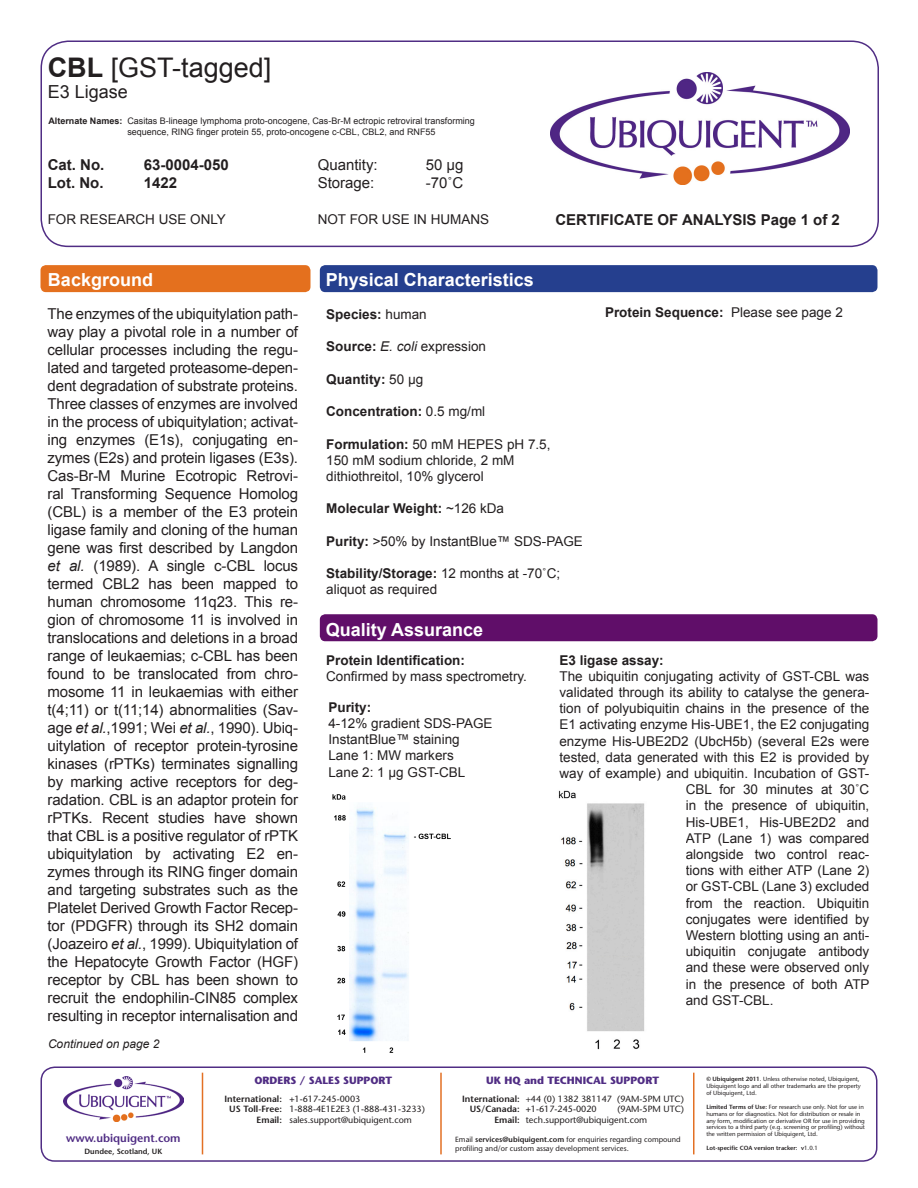
<style>
.page{position:relative;width:918px;height:1188px;background:#fff}
.page>*{position:absolute;margin:0;border:0;box-sizing:border-box;transform-origin:0 0}
.t1{font:27px "Arial";color:#231f20}
.t2{font:700 18px "Arial";color:#fff}
.t3{font:18px "Arial";color:#231f20}
.t4{font:15px/18px "Arial";letter-spacing:-.01em;color:#231f20;text-align:justify}
.t5{font:700 15px "Arial";color:#231f20}
.t6{font:13.5px/16.2px "Arial";color:#231f20}
.t7{font:700 13.5px "Arial";color:#231f20}
.t8{font:italic 12px "Arial";color:#231f20}
.t9{font:600 11.4px "Stone Sans";color:#502d84}
.t10{font:700 10.5px "Stone Sans";color:#502d84}
.t11{font:9px/10.8px "Stone Sans";color:#231f20}
.t12{font:9px/10.8px "Arial";color:#231f20}
.t13{font:600 9px "Stone Sans";color:#231f20}
.t14{font:7.5px/9px "Stone Sans";color:#231f20}
.t15{font:600 7.5px "Stone Sans";color:#231f20}
.t16{font:6px/6.9px "Stone Sans";color:#231f20}
.t17{font:600 6px "Stone Sans";color:#231f20}
.s1{font-weight:700}
.s2{font-style:italic}
.s3{font-weight:400}
.s4{font-weight:600}
</style>
<div class="page">
<div style="left:40px;top:40px;width:839px;height:207px;border:2px solid #502d84;border-radius:27px"></div>
<img style="left:550px;top:73px;width:299px;height:112px">
<div style="left:40px;top:1066px;width:838px;height:96px;border:2px solid #502d84;border-radius:14px"></div>
<hr style="left:202px;top:1073px;width:1px;height:81px;background:#e37024">
<hr style="left:440px;top:1073px;width:2px;height:81px;background:#e37024">
<hr style="left:693px;top:1073px;width:1px;height:81px;background:#e37024">
<img style="left:64px;top:1077px;width:120px;height:44px">
<div style="left:40px;top:265px;width:270px;height:27px;background:#e4701e;border-radius:5px"></div>
<div style="left:320px;top:265px;width:557px;height:27px;background:#253f8e;border-radius:5px"></div>
<div style="left:320px;top:614px;width:557px;height:27px;background:#600e69;border-radius:5px"></div>
<img style="left:332px;top:794px;width:119px;height:259px">
<img style="left:558px;top:790px;width:87px;height:260px">
<p class="t1" style="left:48px;top:49px;width:225px"><span class="s1">CBL</span> [GST-tagged]</p>
<p class="t3" style="left:48px;top:80px;width:82px">E3 Ligase</p>
<p class="t12" style="left:127px;top:116px;width:349px;text-indent:-79px"><span class="s1">Alternate Names:</span> Casitas B-lineage lymphoma proto-oncogene, Cas-Br-M ectropic retroviral transforming sequence, RING finger protein 55, proto-oncogene c-CBL, CBL2, and RNF55</p>
<p class="t5" style="left:48px;top:155px;width:58px">Cat. No.</p>
<p class="t5" style="left:144px;top:155px;width:87px">63-0004-050</p>
<p class="t4" style="left:318px;top:156px;width:62px">Quantity:</p>
<p class="t4" style="left:426px;top:156px;width:39px">50 µg</p>
<p class="t5" style="left:48px;top:173px;width:57px">Lot. No.</p>
<p class="t5" style="left:144px;top:173px;width:35px">1422</p>
<p class="t4" style="left:318px;top:174px;width:58px">Storage:</p>
<p class="t4" style="left:426px;top:174px;width:39px">-70˚C</p>
<p class="t6" style="left:48px;top:212px;width:180px">FOR RESEARCH USE ONLY</p>
<p class="t6" style="left:318px;top:212px;width:173px">NOT FOR USE IN HUMANS</p>
<p class="t2" style="left:48px;top:268px;width:107px">Background</p>
<p class="t2" style="left:326px;top:268px;width:210px">Physical Characteristics</p>
<p class="t5" style="left:555px;top:210px;width:286px">CERTIFICATE OF ANALYSIS Page 1 of 2</p>
<p class="t4" style="left:48px;top:305px;width:252px">The enzymes of the ubiquitylation path&shy;way play a pivotal role in a number of cellular processes including the regu&shy;lated and targeted proteasome-depen&shy;dent degradation of substrate proteins.<br>Three classes of enzymes are involved in the process of ubiquitylation; activat&shy;ing enzymes (E1s), conjugating en&shy;zymes (E2s) and protein ligases (E3s).<br>Cas-Br-M Murine Ecotropic Retrovi&shy;ral Transforming Sequence Homolog (CBL) is a member of the E3 protein ligase family and cloning of the human gene was first described by Langdon <span class="s2">et al.</span> (1989). A single c-CBL locus termed CBL2 has been mapped to human chromosome 11q23. This re&shy;gion of chromosome 11 is involved in translocations and deletions in a broad range of leukaemias; c-CBL has been found to be translocated from chro&shy;mosome 11 in leukaemias with either t(4;11) or t(11;14) abnormalities (Sav&shy;age <span class="s2">et al.</span>,1991; Wei <span class="s2">et al.</span>, 1990). Ubiq&shy;uitylation of receptor protein-tyrosine kinases (rPTKs) terminates signalling by marking active receptors for deg&shy;radation. CBL is an adaptor protein for rPTKs. Recent studies have shown that CBL is a positive regulator of rPTK ubiquitylation by activating E2 en&shy;zymes through its RING finger domain and targeting substrates such as the Platelet Derived Growth Factor Recep&shy;tor (PDGFR) through its SH2 domain (Joazeiro <span class="s2">et al.</span>, 1999). Ubiquitylation of the Hepatocyte Growth Factor (HGF) receptor by CBL has been shown to recruit the endophilin-CIN85 complex resulting in receptor internalisation and</p>
<p class="t8" style="left:48px;top:1036px;width:113px">Continued on page 2</p>
<p class="t7" style="left:326px;top:305px;width:102px">Species: <span class="s3">human</span></p>
<p class="t6" style="left:326px;top:339px;width:161px"><span class="s1">Source:</span> <span class="s2">E. coli</span> expression</p>
<p class="t7" style="left:326px;top:370px;width:99px">Quantity: <span class="s3">50 μg</span></p>
<p class="t7" style="left:326px;top:403px;width:161px">Concentration: <span class="s3">0.5 mg/ml</span></p>
<p class="t6" style="left:326px;top:436px;width:226px"><span class="s1">Formulation:</span> 50 mM HEPES pH 7.5,<br>150 mM sodium chloride, 2 mM dithiothreitol, 10% glycerol</p>
<p class="t7" style="left:326px;top:500px;width:179px">Molecular Weight: <span class="s3">~126 kDa</span></p>
<p class="t6" style="left:326px;top:533px;width:258px"><span class="s1">Purity:</span> &gt;50% by InstantBlue™ SDS-PAGE</p>
<p class="t6" style="left:326px;top:566px;width:236px"><span class="s1">Stability/Storage:</span> 12 months at -70˚C; aliquot as required</p>
<p class="t2" style="left:326px;top:617px;width:159px">Quality Assurance</p>
<p class="t7" style="left:605px;top:304px;width:239px">Protein Sequence: <span class="s3">Please see page 2</span></p>
<p class="t7" style="left:326px;top:651px;width:140px">Protein Identification:</p>
<p class="t6" style="left:326px;top:668px;width:202px">Confirmed by mass spectrometry.</p>
<p class="t7" style="left:328px;top:698px;width:44px">Purity:</p>
<p class="t6" style="left:328px;top:715px;width:166px">4-12% gradient SDS-PAGE</p>
<p class="t6" style="left:328px;top:732px;width:133px">InstantBlue™ staining</p>
<p class="t6" style="left:328px;top:748px;width:138px">Lane 1: MW markers<br>Lane 2: 1 µg GST-CBL</p>
<p class="t7" style="left:559px;top:651px;width:106px">E3 ligase assay:</p>
<p class="t6" style="left:559px;top:668px;width:311px">The ubiquitin conjugating activity of GST-CBL was</p>
<p class="t6" style="left:559px;top:684px;width:311px">validated through its ability to catalyse the genera-</p>
<p class="t6" style="left:559px;top:700px;width:311px">tion of polyubiquitin chains in the presence of the</p>
<p class="t6" style="left:559px;top:717px;width:311px">E1 activating enzyme His-UBE1, the E2 conjugating</p>
<p class="t6" style="left:559px;top:733px;width:311px">enzyme His-UBE2D2 (UbcH5b) (several E2s were</p>
<p class="t6" style="left:559px;top:749px;width:311px">tested, data generated with this E2 is provided by</p>
<p class="t6" style="left:559px;top:765px;width:311px">way of example) and ubiquitin. Incubation of GST-</p>
<p class="t6" style="left:686px;top:781px;width:185px">CBL for 30 minutes at 30˚C</p>
<p class="t6" style="left:686px;top:798px;width:185px">in the presence of ubiquitin,</p>
<p class="t6" style="left:686px;top:814px;width:185px">His-UBE1, His-UBE2D2 and</p>
<p class="t6" style="left:686px;top:830px;width:185px">ATP (Lane 1) was compared</p>
<p class="t6" style="left:686px;top:846px;width:185px">alongside two control reac-</p>
<p class="t6" style="left:686px;top:862px;width:185px">tions with either ATP (Lane 2)</p>
<p class="t6" style="left:686px;top:879px;width:185px">or GST-CBL (Lane 3) excluded</p>
<p class="t6" style="left:686px;top:895px;width:185px">from the reaction. Ubiquitin</p>
<p class="t6" style="left:686px;top:911px;width:185px">conjugates were identified by</p>
<p class="t6" style="left:686px;top:927px;width:185px">Western blotting using an anti-</p>
<p class="t6" style="left:686px;top:943px;width:185px">ubiquitin conjugate antibody</p>
<p class="t6" style="left:686px;top:960px;width:185px">and these were observed only</p>
<p class="t6" style="left:686px;top:976px;width:185px">in the presence of both ATP</p>
<p class="t6" style="left:686px;top:992px;width:89px">and GST-CBL.</p>
<p class="t9" style="left:66px;top:1131px;width:116px">www.ubiquigent.com</p>
<p class="t15" style="left:85px;top:1147px;width:79px">Dundee, Scotland, UK</p>
<p class="t10" style="left:254px;top:1074px;width:139px">ORDERS / SALES SUPPORT</p>
<p class="t13" style="left:224px;top:1093px;width:138px">International: +<span class="s3">1-617-245-0003</span></p>
<p class="t11" style="left:229px;top:1104px;width:197px"><span class="s4">US Toll-Free:</span> 1-888-4E1E2E3 (1-888-431-3233)</p>
<p class="t11" style="left:257px;top:1115px;width:157px"><span class="s4">Email:</span> sales.support@ubiquigent.com</p>
<p class="t10" style="left:486px;top:1074px;width:174px">UK HQ and TECHNICAL SUPPORT</p>
<p class="t11" style="left:470px;top:1093px;width:216px;text-indent:-8px"><span class="s4">International:</span> +44 (0) 1382 381147 (9AM-5PM UTC)<br><span class="s4">US/Canada: +</span>1-617-245-0020</p>
<p class="t11" style="left:494px;top:1104px;width:191px;text-indent:123px">(9AM-5PM UTC)<br><span class="s4">Email:</span> tech.support@ubiquigent.com</p>
<p class="t14" style="left:455px;top:1134px;width:227px">Email <span class="s4">services@ubiquigent.com</span> for enquiries regarding compound profiling and/or custom assay development services.</p>
<p class="t16" style="left:706px;top:1076px;width:156px"><span class="s4">© Ubiquigent 2011</span>. Unless otherwise noted, Ubiquigent,<br>Ubiquigent logo and all other trademarks are the property of Ubiquigent, Ltd.</p>
<p class="t16" style="left:706px;top:1103px;width:160px"><span class="s4">Limited Terms of Use:</span> For research use only. Not for use in humans or for diagnostics. Not for distribution or resale in any form, modification or derivative OR for use in providing services to a third party (e.g. screening or profiling) without the written permission of Ubiquigent, Ltd.</p>
<p class="t17" style="left:706px;top:1144px;width:113px">Lot-specific COA version tracker: v<span class="s3">1.0.1</span></p>
</div>
